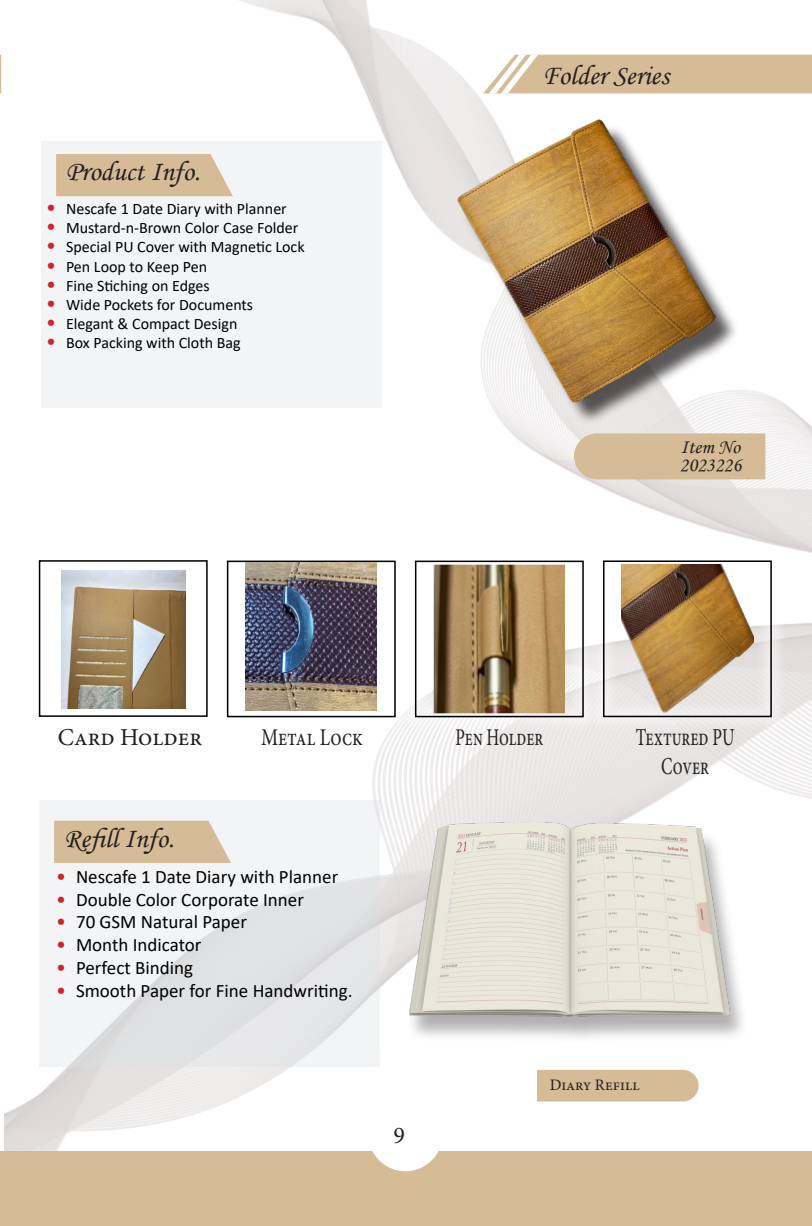
<style>
.page{position:relative;width:812px;height:1226px;background:#fff}
.page>*{position:absolute;margin:0;border:0;box-sizing:border-box;transform-origin:0 0}
.t1{font:28px "Monotype Corsiva";color:#231f20}
.t2{font:24.4px "Minion Pro";color:#231f20;scale:.7 1}
.t3{font:24.4px "Minion Pro";color:#231f20}
.t4{font:24px "Minion Pro";color:#231f20;scale:.8 1}
.t5{font:24px "Minion Pro";color:#231f20;scale:.7 1}
.t6{font:24px "Minion Pro";color:#231f20}
.t7{font:20px "Monotype Corsiva";color:#231f20}
.t8{font:19px "Calibri";color:#000}
.t9{font:16px "Calibri";color:#000}
.t10{font:16px "Minion Pro";color:#231f20}
.s1{font-size:20px;color:#d1232a}
</style>
<div class="page">
<img style="left:5px;top:0;width:807px;height:1151px">
<div style="left:0;top:1151px;width:812px;height:75px;background:#d5bb96"></div>
<hr style="left:0;top:55px;width:1px;height:38px;background:#d5bb96">
<div style="left:368px;top:1097px;width:74px;height:74px;background:#fff;border-radius:50%"></div>
<svg style="left:477px;top:55px;width:335px;height:38px;background:#d9c2a1"></svg>
<img style="left:411px;top:113px;width:363px;height:332px">
<div style="left:574px;top:433px;width:191px;height:46px;background:#d5bb96"></div>
<div style="left:42px;top:141px;width:340px;height:267px;background:#f2f4f6"></div>
<svg style="left:28px;top:154px;width:205px;height:42px"></svg>
<div style="left:25px;top:546px;width:197px;height:185px;background:#fff"></div>
<div style="left:39px;top:560px;width:169px;height:157px;border:2px solid #000"></div>
<img style="left:61px;top:571px;width:124px;height:137px">
<div style="left:213px;top:546px;width:197px;height:185px;background:#fff"></div>
<div style="left:227px;top:561px;width:169px;height:156px;border:2px solid #000"></div>
<img style="left:246px;top:562px;width:131px;height:149px">
<svg style="left:401px;top:546px;width:188px;height:185px"></svg>
<div style="left:415px;top:561px;width:169px;height:156px;border:2px solid #000"></div>
<img style="left:434px;top:565px;width:131px;height:148px">
<svg style="left:589px;top:546px;width:197px;height:185px"></svg>
<div style="left:603px;top:560px;width:169px;height:157px;border:2px solid #000"></div>
<img style="left:622px;top:564px;width:131px;height:149px">
<svg style="left:40px;top:800px;width:340px;height:267px;fill:#f2f4f6"></svg>
<svg style="left:26px;top:821px;width:211px;height:42px"></svg>
<div style="left:406px;top:825px;width:343px;height:218px;background:#231f20;opacity:.35"></div>
<img style="left:410px;top:822px;width:319px;height:195px">
<div style="left:537px;top:1070px;width:161px;height:31px;background:#d5bb96"></div>
<p class="t1" style="left:66px;top:155px;width:136px">Product Info.</p>
<p class="t9" style="left:46px;top:198px;width:242px"><span class="s1">•</span> Nescafe 1 Date Diary with Planner</p>
<p class="t9" style="left:46px;top:217px;width:254px"><span class="s1">•</span> Mustard-n-Brown Color Case Folder</p>
<p class="t9" style="left:46px;top:236px;width:260px"><span class="s1">•</span> Special PU Cover with Magnetic Lock</p>
<p class="t9" style="left:46px;top:255px;width:162px"><span class="s1">•</span> Pen Loop to Keep Pen</p>
<p class="t9" style="left:46px;top:274px;width:165px"><span class="s1">•</span> Fine Stiching on Edges</p>
<p class="t9" style="left:46px;top:294px;width:208px"><span class="s1">•</span> Wide Pockets for Documents</p>
<p class="t9" style="left:46px;top:313px;width:193px"><span class="s1">•</span> Elegant &amp; Compact Design</p>
<p class="t9" style="left:46px;top:332px;width:196px"><span class="s1">•</span> Box Packing with Cloth Bag</p>
<p class="t1" style="left:542px;top:58px;width:128px">Folder Series</p>
<p class="t7" style="left:680px;top:435px;width:61px">Item No</p>
<p class="t7" style="left:679px;top:453px;width:63px">2023226</p>
<p class="t3" style="left:58px;top:721px;width:146px">Card Holder</p>
<p class="t4" style="left:261px;top:721px;width:129px">Metal Lock</p>
<p class="t5" style="left:455px;top:721px;width:127px">Pen Holder</p>
<p class="t2" style="left:636px;top:721px;width:142px">Textured PU</p>
<p class="t2" style="left:661px;top:750px;width:70px">Cover</p>
<p class="t1" style="left:64px;top:821px;width:112px">Refill Info.</p>
<p class="t8" style="left:56px;top:863px;width:284px"><span class="s1">•</span> Nescafe 1 Date Diary with Planner</p>
<p class="t8" style="left:56px;top:886px;width:249px"><span class="s1">•</span> Double Color Corporate Inner</p>
<p class="t8" style="left:56px;top:909px;width:192px"><span class="s1">•</span> 70 GSM Natural Paper</p>
<p class="t8" style="left:56px;top:932px;width:147px"><span class="s1">•</span> Month Indicator</p>
<p class="t8" style="left:56px;top:954px;width:138px"><span class="s1">•</span> Perfect Binding</p>
<p class="t8" style="left:56px;top:977px;width:298px"><span class="s1">•</span> Smooth Paper for Fine Handwriting.</p>
<p class="t6" style="left:393px;top:1119px;width:13px">9</p>
<p class="t10" style="left:550px;top:1074px;width:91px">Diary Refill</p>
</div>
